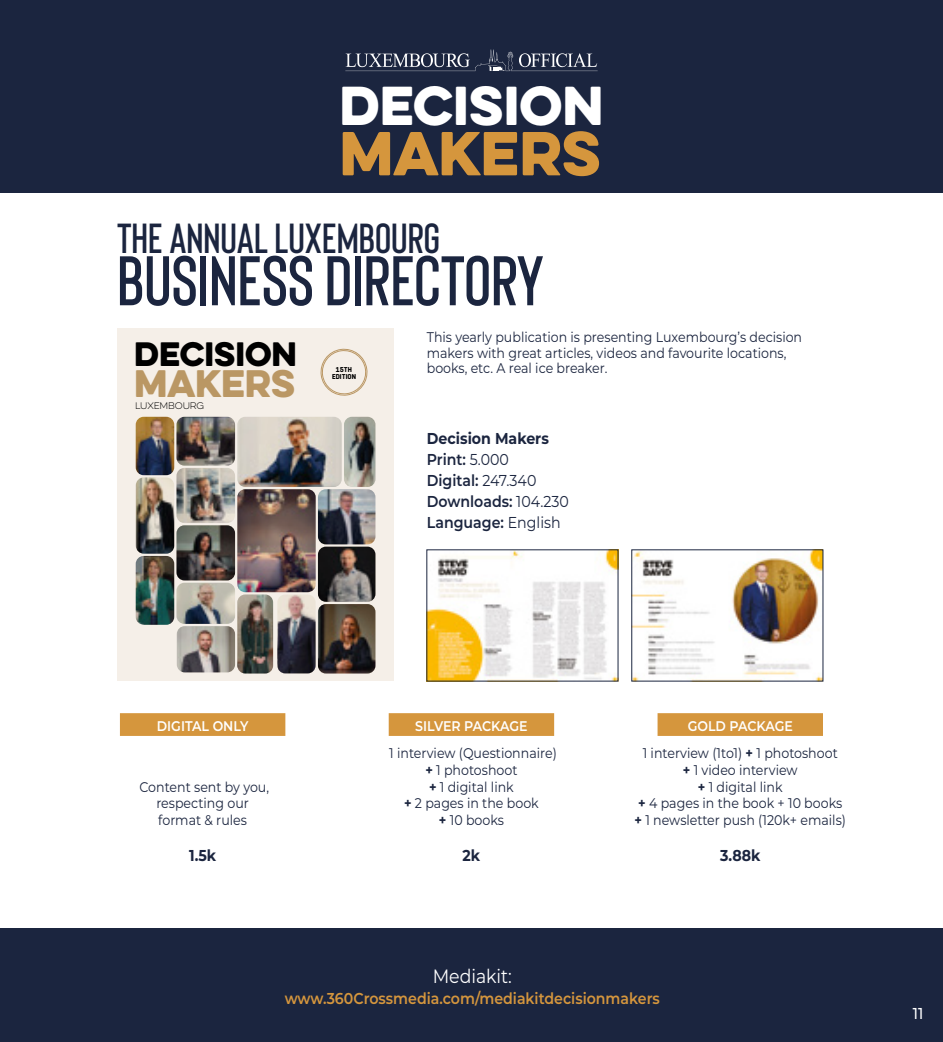
<style>
.page{position:relative;width:943px;height:1042px;background:#fff}
.page>*{position:absolute;margin:0;border:0;box-sizing:border-box;transform-origin:0 0}
.t1{font:600 70px "Bison";color:#1b253f}
.t2{font:55.65px "Eveleth Clean";letter-spacing:-.01em;color:#d5963d}
.t3{font:49.18px "Eveleth Clean";color:#fff}
.t4{font:600 42px "Bison";color:#1b253f}
.t5{font:34.3px "Eveleth Clean";letter-spacing:-.015em;color:#ba9764}
.t6{font:30.45px "Eveleth Clean";color:#000}
.t7{font:19.25px "Montserrat";color:#fff;scale:.9 1}
.t8{font:600 15.75px/21px "Montserrat";color:#1b253f;scale:.9 1}
.t9{font:600 15.75px "Montserrat";color:#d5963d;scale:.9 1}
.t10{font:700 15.75px "Montserrat";color:#1b253f;scale:.9 1}
.t11{font:500 15.75px "Montserrat";color:#fff;scale:.9 1}
.t12{font:14px/16.8px "Montserrat";color:#1b253f;text-align:center;scale:.9 1}
.t13{font:600 14px "Montserrat";color:#fff;scale:.9 1}
.t14{font:100 8.58px "Eveleth Clean";letter-spacing:-.015em;color:#000}
.t15{font:700 7px/7px "Project Soft";letter-spacing:.005em;color:#000;text-align:center}
.s1{font-weight:700}
.s2{font-weight:400}
</style>
<div class="page">
<div style="left:0;top:0;width:943px;height:192px;background:#1b253f"></div>
<div style="left:117px;top:328px;width:277px;height:353px;background:#f5efe8"></div>
<img style="left:136px;top:417px;width:38px;height:58px">
<img style="left:344px;top:417px;width:31px;height:70px">
<svg style="left:320px;top:348px;width:48px;height:48px"></svg>
<svg style="left:318px;top:547px;width:57px;height:55px;background:#4b4643"></svg>
<img style="left:176px;top:468px;width:59px;height:55px;border-radius:8px">
<svg style="left:318px;top:489px;width:57px;height:55px;background:#6d6d73"></svg>
<svg style="left:318px;top:604px;width:57px;height:69px;background:#48392e"></svg>
<svg style="left:237px;top:594px;width:36px;height:79px;background:#605d53"></svg>
<svg style="left:176px;top:583px;width:59px;height:41px;background:#a09d96"></svg>
<svg style="left:136px;top:417px;width:38px;height:58px;background:#5e5044"></svg>
<svg style="left:344px;top:417px;width:31px;height:70px;background:#7e7e77"></svg>
<img style="left:237px;top:417px;width:105px;height:70px;border-radius:8px">
<img style="left:136px;top:477px;width:38px;height:77px;border-radius:8px">
<img style="left:176px;top:417px;width:59px;height:49px;border-radius:8px">
<img style="left:136px;top:556px;width:38px;height:69px;border-radius:8px">
<img style="left:237px;top:489px;width:79px;height:103px;border-radius:8px">
<svg style="left:277px;top:594px;width:38px;height:79px;background:#645e63"></svg>
<svg style="left:176px;top:525px;width:59px;height:55px;background:#4e4843"></svg>
<svg style="left:177px;top:626px;width:58px;height:46px;background:#99918a"></svg>
<img style="left:429px;top:552px;width:187px;height:127px">
<img style="left:633px;top:552px;width:188px;height:127px">
<div style="left:0;top:928px;width:943px;height:114px;background:#1b253f"></div>
<svg style="left:345px;top:50px;width:252px;height:21px"></svg>
<div style="left:120px;top:713px;width:165px;height:23px;background:#d5963d"></div>
<div style="left:657px;top:713px;width:166px;height:23px;background:#d5963d"></div>
<div style="left:389px;top:713px;width:165px;height:23px;background:#d5963d"></div>
<h3 class="t3" style="left:339px;top:68px;width:266px">DECISION</h3>
<h2 class="t2" style="left:339px;top:111px;width:263px">MAKERS</h2>
<h3 class="t4" style="left:117px;top:212px;width:324px">THE ANNUAL LUXEMBOURG</h3>
<h1 class="t1" style="left:117px;top:237px;width:428px">BUSINESS DIRECTORY</h1>
<h3 class="t6" style="left:134px;top:331px;width:164px">DECISION</h3>
<h3 class="t5" style="left:134px;top:357px;width:162px">MAKERS</h3>
<p class="t14" style="left:135px;top:400px;width:71px">LUXEMBOURG</p>
<p class="t12" style="left:427px;top:328px;width:418px;line-height:15.8px;text-align:left">This yearly publication is presenting Luxembourg’s decision makers with great articles, videos and favourite locations, books, etc. A real ice breaker.</p>
<p class="t15" style="left:332px;top:366px;width:26px">15TH<br>EDITION</p>
<p class="t8" style="left:427px;top:427px;width:159px"><span class="s1">Decision Makers<br></span>Print: <span class="s2">5.000<br></span>Digital: <span class="s2">247.340<br></span>Downloads: <span class="s2">104.230<br></span>Language: <span class="s2">English</span></p>
<p class="t13" style="left:157px;top:716px;width:103px">DIGITAL ONLY</p>
<p class="t13" style="left:415px;top:716px;width:126px">SILVER PACKAGE</p>
<p class="t13" style="left:687px;top:716px;width:118px">GOLD PACKAGE</p>
<p class="t12" style="left:139px;top:778px;width:145px">Content sent by you, respecting our format &amp; rules</p>
<p class="t10" style="left:189px;top:844px;width:32px">1.5k</p>
<p class="t12" style="left:389px;top:744px;width:188px">1 interview (Questionnaire) <span class="s1">+</span> 1 photoshoot<br><span class="s1">+</span> 1 digital link<br><span class="s1">+</span> 2 pages in the book<br><span class="s1">+</span> 10 books</p>
<p class="t10" style="left:462px;top:844px;width:21px">2k</p>
<p class="t12" style="left:634px;top:744px;width:236px">1 interview (1to1) <span class="s1">+</span> 1 photoshoot<br><span class="s1">+</span> 1 video interview<br><span class="s1">+</span> 1 digital link<br><span class="s1">+</span> 4 pages in the book + 10 books <span class="s1">+</span> 1 newsletter push (120k+ emails)</p>
<p class="t10" style="left:720px;top:844px;width:46px">3.88k</p>
<h3 class="t7" style="left:432px;top:962px;width:90px">Mediakit:</h3>
<p class="t9" style="left:285px;top:987px;width:418px">www.360Crossmedia.com/mediakitdecisionmakers</p>
<p class="t11" style="left:912px;top:1002px;width:13px">11</p>
</div>
